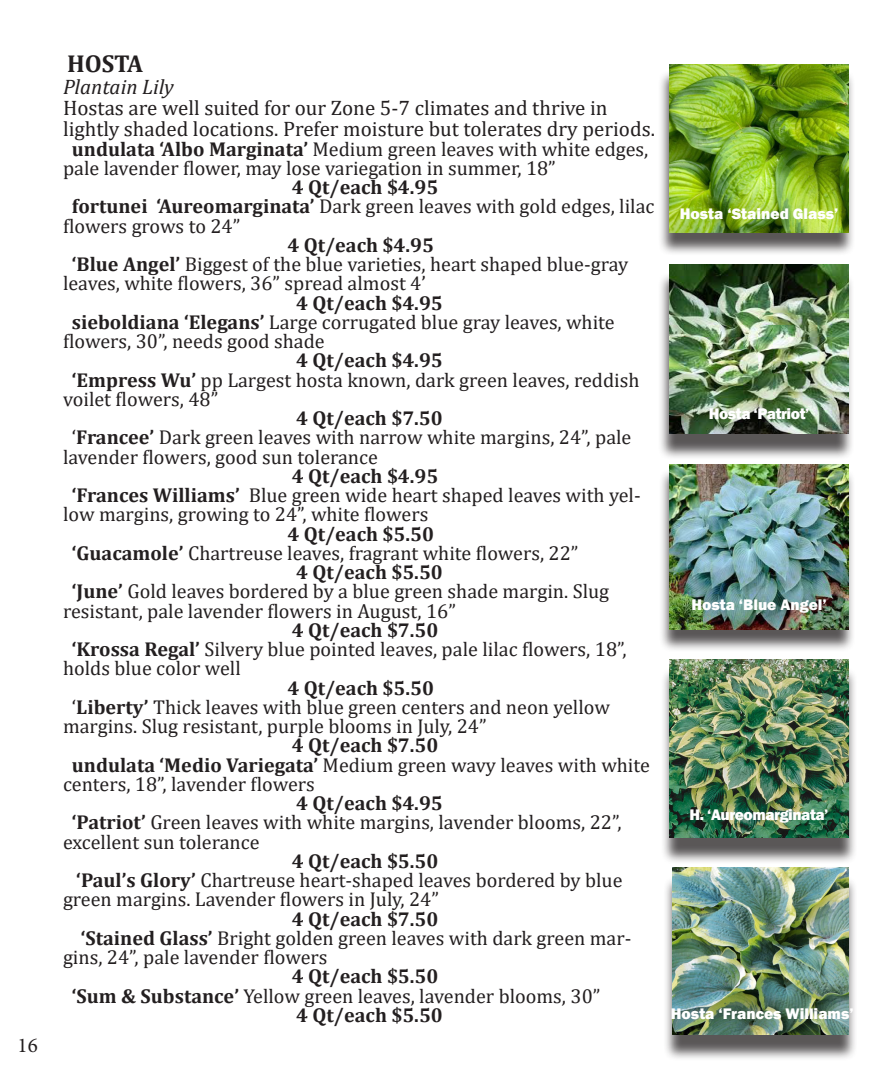
<style>
.page{position:relative;width:882px;height:1071px;background:#fff}
.page>*{position:absolute;margin:0;border:0;box-sizing:border-box;transform-origin:0 0}
.t1{font:700 24.5px "Cambria";letter-spacing:-.005em;color:#231f20}
.t2{font:21px/21px "Cambria";color:#231f20}
.t3{font:italic 21px "Cambria";color:#231f20}
.t4{font:21px "Minion Pro";color:#231f20}
.t5{font:20.12px/19.2px "Cambria";color:#231f20}
.t6{font:700 20.12px "Cambria";color:#231f20}
.t7{font:800 15.75px "Franklin Gothic";color:#fff}
.t8{font:800 15.75px "Franklin Gothic";letter-spacing:-.03em;color:#fff}
.s1{font-weight:700}
</style>
<div class="page">
<div style="left:658px;top:69px;width:198px;height:187px;background:#231f20;opacity:.75"></div>
<img style="left:670px;top:65px;width:178px;height:168px">
<div style="left:657px;top:272px;width:198px;height:188px;background:#231f20;opacity:.75"></div>
<img style="left:670px;top:265px;width:178px;height:168px">
<div style="left:658px;top:468px;width:198px;height:184px;background:#231f20;opacity:.75"></div>
<img style="left:670px;top:464px;width:178px;height:165px">
<div style="left:660px;top:667px;width:198px;height:198px;background:#231f20;opacity:.75"></div>
<img style="left:670px;top:659px;width:178px;height:179px">
<div style="left:663px;top:876px;width:195px;height:185px;background:#231f20;opacity:.75"></div>
<img style="left:672px;top:868px;width:176px;height:166px">
<p class="t4" style="left:18px;top:1031px;width:22px">16</p>
<p class="t1" style="left:67px;top:46px;width:77px">HOSTA</p>
<p class="t3" style="left:63px;top:72px;width:112px">Plantain Lily</p>
<p class="t2" style="left:63px;top:98px;width:594px">Hostas are well suited for our Zone 5-7 climates and thrive in lightly shaded locations. Prefer moisture but tolerates dry periods.</p>
<p class="t5" style="left:63px;top:139px;width:587px;text-indent:9px"><span class="s1">undulata ‘Albo Marginata’</span> Medium green leaves with white edges, pale lavender flower, may lose variegation in summer, 18”</p>
<p class="t6" style="left:292px;top:173px;width:148px">4 Qt/each $4.95</p>
<p class="t5" style="left:63px;top:197px;width:593px;text-indent:9px"><span class="s1">fortunei ‘Aureomarginata’</span> Dark green leaves with gold edges, lilac flowers grows to 24”</p>
<p class="t6" style="left:287px;top:231px;width:148px">4 Qt/each $4.95</p>
<p class="t5" style="left:63px;top:254px;width:567px;text-indent:9px"><span class="s1">‘Blue Angel’</span> Biggest of the blue varieties, heart shaped blue-gray leaves, white flowers, 36” spread almost 4’</p>
<p class="t6" style="left:296px;top:288px;width:148px">4 Qt/each $4.95</p>
<p class="t5" style="left:63px;top:312px;width:553px;text-indent:9px"><span class="s1">sieboldiana ‘Elegans’</span> Large corrugated blue gray leaves, white flowers, 30”, needs good shade</p>
<p class="t6" style="left:296px;top:346px;width:148px">4 Qt/each $4.95</p>
<p class="t5" style="left:63px;top:370px;width:578px;text-indent:9px"><span class="s1">‘Empress Wu’</span> pp Largest hosta known, dark green leaves, reddish voilet flowers, 48”</p>
<p class="t6" style="left:296px;top:404px;width:148px">4 Qt/each $7.50</p>
<p class="t5" style="left:63px;top:428px;width:570px;text-indent:9px">‘<span class="s1">Francee’</span> Dark green leaves with narrow white margins, 24”, pale lavender flowers, good sun tolerance</p>
<p class="t6" style="left:292px;top:462px;width:148px">4 Qt/each $4.95</p>
<p class="t5" style="left:63px;top:485px;width:579px;text-indent:9px"><span class="s1">‘Frances Williams’</span> Blue green wide heart shaped leaves with yel&shy;low margins, growing to 24”, white flowers</p>
<p class="t6" style="left:287px;top:519px;width:148px">4 Qt/each $5.50</p>
<p class="t5" style="left:72px;top:543px;width:508px"><span class="s1">‘Guacamole’</span> Chartreuse leaves, fragrant white flowers, 22”</p>
<p class="t6" style="left:296px;top:558px;width:148px">4 Qt/each $5.50</p>
<p class="t5" style="left:63px;top:582px;width:548px;text-indent:9px"><span class="s1">‘June’</span> Gold leaves bordered by a blue green shade margin. Slug resistant, pale lavender flowers in August, 16”</p>
<p class="t6" style="left:292px;top:616px;width:148px">4 Qt/each $7.50</p>
<p class="t5" style="left:63px;top:639px;width:565px;text-indent:9px"><span class="s1">‘Krossa Regal’</span> Silvery blue pointed leaves, pale lilac flowers, 18”, holds blue color well</p>
<p class="t6" style="left:287px;top:673px;width:148px">4 Qt/each $5.50</p>
<p class="t5" style="left:63px;top:697px;width:549px;text-indent:9px">‘<span class="s1">Liberty’</span> Thick leaves with blue green centers and neon yellow margins. Slug resistant, purple blooms in July, 24”</p>
<p class="t6" style="left:292px;top:731px;width:148px">4 Qt/each $7.50</p>
<p class="t5" style="left:63px;top:755px;width:588px;text-indent:9px"><span class="s1">undulata ‘Medio Variegata’</span> Medium green wavy leaves with white centers, 18”, lavender flowers</p>
<p class="t6" style="left:296px;top:789px;width:148px">4 Qt/each $4.95</p>
<p class="t5" style="left:63px;top:813px;width:560px;text-indent:9px"><span class="s1">‘Patriot’</span> Green leaves with white margins, lavender blooms, 22”, excellent sun tolerance</p>
<p class="t6" style="left:292px;top:847px;width:148px">4 Qt/each $5.50</p>
<p class="t5" style="left:63px;top:870px;width:561px;text-indent:13px"><span class="s1">‘Paul’s Glory’</span> Chartreuse heart-shaped leaves bordered by blue green margins. Lavender flowers in July, 24”</p>
<p class="t6" style="left:292px;top:904px;width:148px">4 Qt/each $7.50</p>
<p class="t5" style="left:63px;top:928px;width:570px;text-indent:18px"><span class="s1">‘Stained Glass’</span> Bright golden green leaves with dark green mar&shy;gins, 24”, pale lavender flowers</p>
<p class="t6" style="left:292px;top:962px;width:148px">4 Qt/each $5.50</p>
<p class="t5" style="left:72px;top:986px;width:530px"><span class="s1">‘Sum &amp; Substance’</span> Yellow green leaves, lavender blooms, 30”</p>
<p class="t6" style="left:296px;top:1001px;width:148px">4 Qt/each $5.50</p>
<p class="t7" style="left:680px;top:203px;width:160px">Hosta ‘Stained Glass’</p>
<p class="t8" style="left:709px;top:404px;width:102px">Hosta ‘Patriot’</p>
<p class="t7" style="left:691px;top:594px;width:137px">Hosta ‘Blue Angel’</p>
<p class="t8" style="left:690px;top:804px;width:141px">H. ‘Aureomarginata’</p>
<p class="t7" style="left:671px;top:1004px;width:184px">Hosta ‘Frances Williams’</p>
</div>
